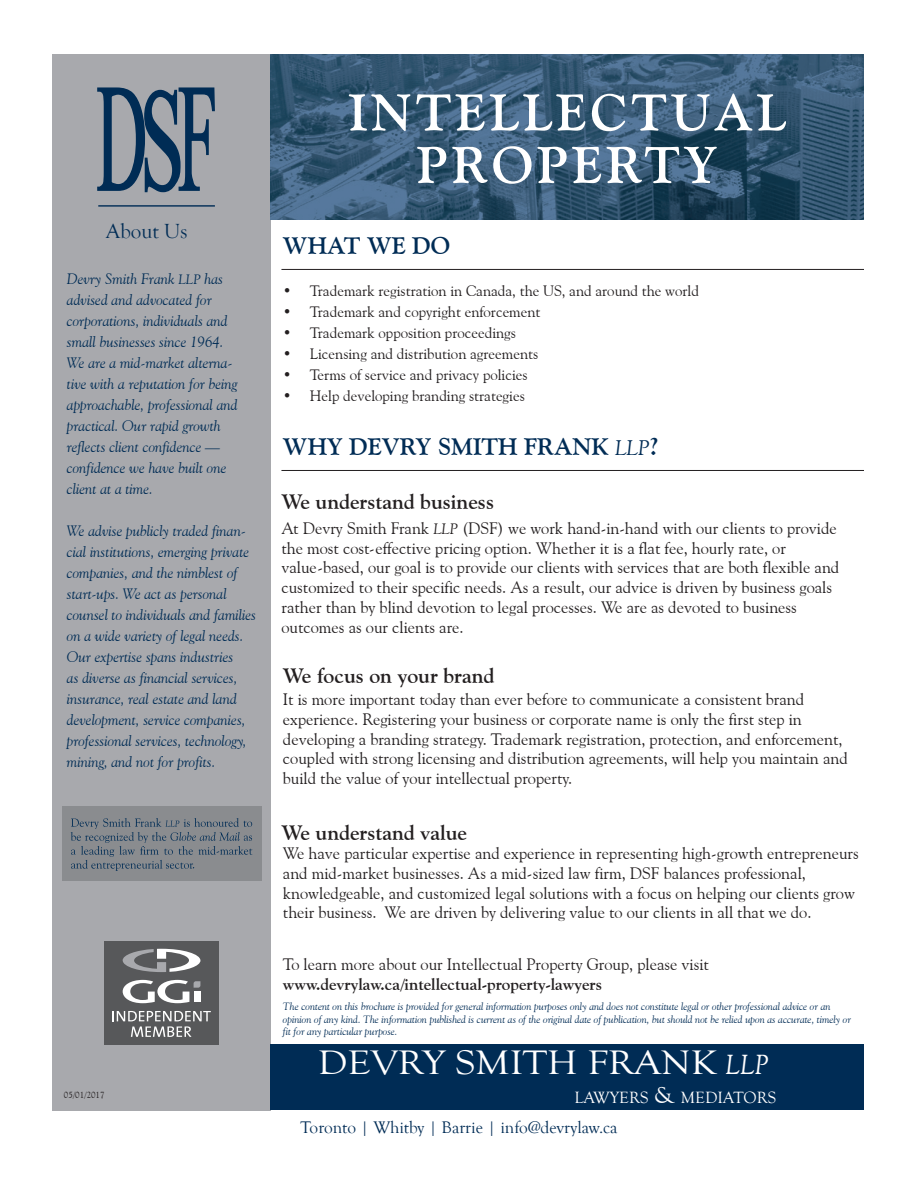
<style>
.page{position:relative;width:918px;height:1188px;background:#fff}
.page>*{position:absolute;margin:0;border:0;box-sizing:border-box;transform-origin:0 0}
.t1{font:700 51.3px/52.5px "Goudy Old Style BT";letter-spacing:.08em;color:#fff;text-align:center}
.t2{font:34.95px "Goudy Old Style T";color:#fff;scale:1.14 1}
.t3{font:700 24px "Goudy Old Style BT";color:#002c55}
.t4{font:700 21px "Goudy Old Style BT";color:#231f20}
.t5{font:21px "Goudy Old Style T";color:#002c55}
.t6{font:17.25px "Goudy Old Style T";color:#002c55}
.t7{font:16.8px "Goudy Old Style T";color:#fff}
.t8{font:16.5px/19.8px "Goudy Old Style BT";color:#231f20}
.t9{font:italic 15px/21px "Goudy Old Style BT";color:#002c55}
.t10{font:15px "Goudy Old Style BT";color:#231f20}
.t11{font:italic 10.5px/12.6px "Goudy Old Style BT";color:#002c55}
.t12{font:9px "Goudy Old Style BT";color:#231f20}
.s1{font-size:13.5px}
.s2{font-weight:400;font-style:italic;font-size:21px}
.s3{font-style:italic;font-size:15px}
.s4{font-weight:700}
.s5{font-style:italic;font-size:28.65px}
.s6{font-size:24px}
</style>
<div class="page">
<div style="left:52px;top:54px;width:219px;height:1056px;background:#a8a9ad"></div>
<hr style="left:98px;top:205px;width:117px;height:2px;background:#002c55">
<svg style="left:97px;top:87px;width:118px;height:106px"></svg>
<img style="left:271px;top:55px;width:593px;height:165px">
<hr style="left:281px;top:269px;width:583px;height:1px;background:#231f20">
<hr style="left:281px;top:470px;width:583px;height:1px;background:#231f20">
<div style="left:271px;top:1044px;width:593px;height:66px;background:#002c55"></div>
<div style="left:62px;top:806px;width:199px;height:74px;background:#8a8c8f"></div>
<svg style="left:71px;top:818px;width:181px;height:53px"></svg>
<div style="left:105px;top:941px;width:114px;height:104px;background:#57585a"></div>
<svg style="left:123px;top:980px;width:77px;height:23px"></svg>
<svg style="left:123px;top:949px;width:77px;height:23px"></svg>
<svg style="left:112px;top:1011px;width:99px;height:26px"></svg>
<p class="t5" style="left:106px;top:220px;width:83px">About Us</p>
<p class="t9" style="left:67px;top:268px;width:162px">Devry Smith Frank <span class="s1">LLP</span> has advised and advocated for corporations, individuals and small businesses since 1964.</p>
<p class="t9" style="left:67px;top:352px;width:172px">We are a mid-market alterna&shy;tive with a reputation for being approachable, professional and practical. Our rapid growth reflects client confidence — confidence we have built one client at a time.</p>
<p class="t9" style="left:67px;top:520px;width:191px">We advise publicly traded finan&shy;cial institutions, emerging private companies, and the nimblest of start-ups. We act as personal counsel to individuals and families on a wide variety of legal needs.<br>Our expertise spans industries<br>as diverse as financial services, insurance, real estate and land development, service companies, professional services, technology, mining, and not for profits.</p>
<p class="t12" style="left:64px;top:1090px;width:42px">05/01/2017</p>
<p class="t1" style="left:349px;top:85px;width:439px">INTELLECTUAL<br>PROPERTY</p>
<p class="t3" style="left:283px;top:231px;width:169px">WHAT WE DO</p>
<p class="t10" style="left:283px;top:282px;width:418px">• Trademark registration in Canada, the US, and around the world</p>
<p class="t10" style="left:283px;top:303px;width:259px">• Trademark and copyright enforcement</p>
<p class="t10" style="left:283px;top:324px;width:235px">• Trademark opposition proceedings</p>
<p class="t10" style="left:283px;top:345px;width:257px">• Licensing and distribution agreements</p>
<p class="t10" style="left:283px;top:366px;width:246px">• Terms of service and privacy policies</p>
<p class="t10" style="left:283px;top:387px;width:243px">• Help developing branding strategies</p>
<p class="t3" style="left:283px;top:432px;width:377px">WHY DEVRY SMITH FRANK <span class="s2">LLP</span>?</p>
<p class="t4" style="left:281px;top:489px;width:214px">We understand business</p>
<p class="t8" style="left:281px;top:518px;width:559px">At Devry Smith Frank <span class="s3">LLP</span> (DSF) we work hand-in-hand with our clients to provide the most cost-effective pricing option. Whether it is a flat fee, hourly rate, or value-based, our goal is to provide our clients with services that are both flexible and customized to their specific needs. As a result, our advice is driven by business goals rather than by blind devotion to legal processes. We are as devoted to business outcomes as our clients are.</p>
<p class="t4" style="left:283px;top:662px;width:213px">We focus on your brand</p>
<p class="t8" style="left:283px;top:689px;width:566px">It is more important today than ever before to communicate a consistent brand experience. Registering your business or corporate name is only the first step in developing a branding strategy. Trademark registration, protection, and enforcement, coupled with strong licensing and distribution agreements, will help you maintain and build the value of your intellectual property.</p>
<p class="t4" style="left:281px;top:820px;width:187px">We understand value</p>
<p class="t8" style="left:283px;top:843px;width:577px">We have particular expertise and experience in representing high-growth entrepreneurs and mid-market businesses. As a mid-sized law firm, DSF balances professional, knowledgeable, and customized legal solutions with a focus on helping our clients grow their business. We are driven by delivering value to our clients in all that we do.</p>
<p class="t8" style="left:283px;top:955px;width:427px">To learn more about our Intellectual Property Group, please visit <span class="s4">www.devrylaw.ca/intellectual-property-lawyers</span></p>
<p class="t11" style="left:283px;top:1000px;width:570px">The content on this brochure is provided for general information purposes only and does not constitute legal or other professional advice or an opinion of any kind. The information published is current as of the original date of publication, but should not be relied upon as accurate, timely or fit for any particular purpose.</p>
<p class="t2" style="left:318px;top:1043px;width:396px">DEVRY SMITH FRANK <span class="s5">LLP</span></p>
<p class="t7" style="left:575px;top:1088px;width:203px">LAWYERS <span class="s6">&amp;</span> MEDIATORS</p>
<p class="t6" style="left:301px;top:1117px;width:318px">Toronto | Whitby | Barrie | info@devrylaw.ca</p>
</div>
